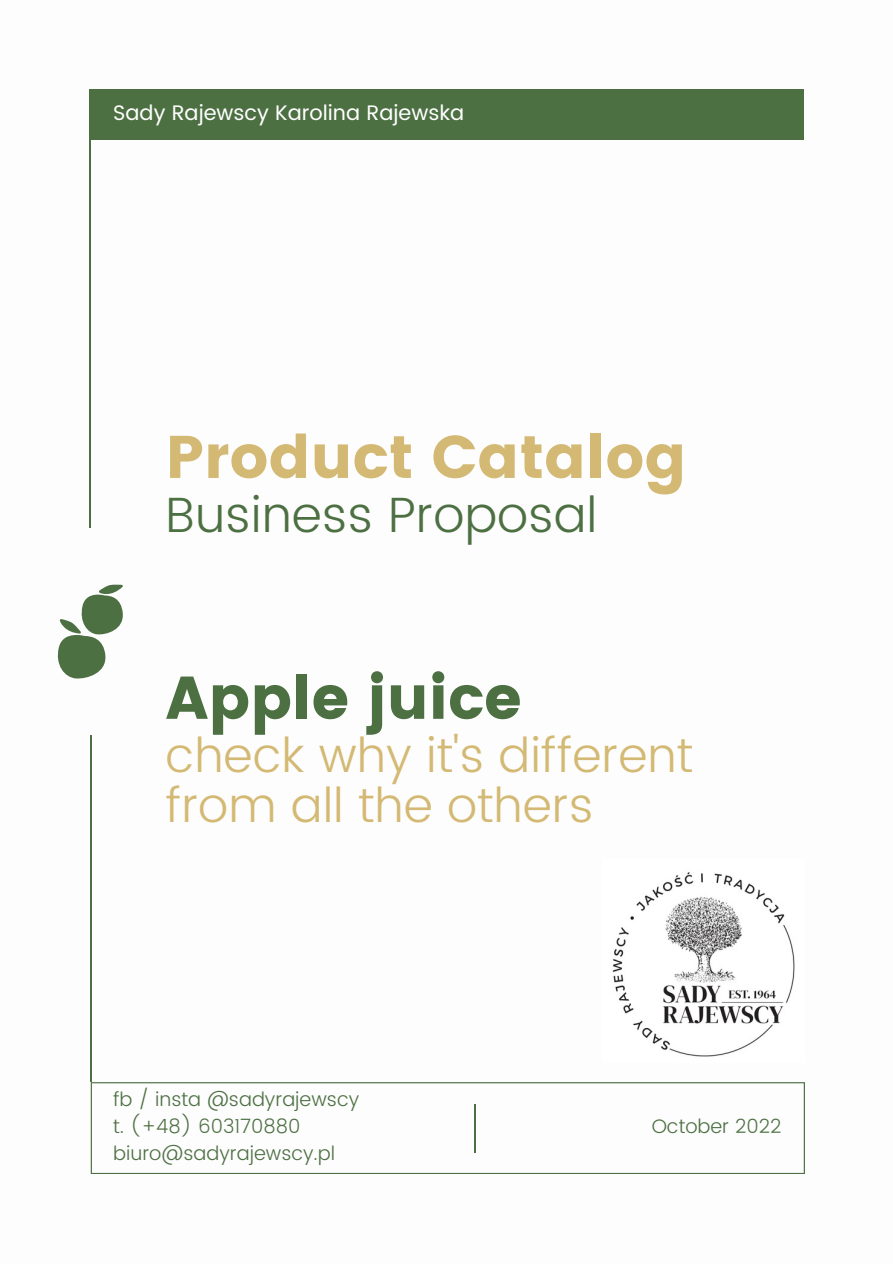
<style>
.page{position:relative;width:893px;height:1264px;background:#fff}
.page>*{position:absolute;margin:0;border:0;box-sizing:border-box;transform-origin:0 0}
.t1{font:60px "Poppins";color:#d3b973}
.t2{font:60px "Poppins";color:#4d7043}
.t3{font:300 49.5px "Poppins";color:#4d7043}
.t4{font:300 48px/50.7px "Poppins";color:#d3b973}
.t5{font:21px "Poppins";color:#fff}
.t6{font:300 19.5px "Poppins";color:#4d7043}
</style>
<div class="page">
<hr style="left:89px;top:89px;width:1px;height:439px;background:#4d7043">
<svg style="left:91px;top:1082px;width:713px;height:92px"></svg>
<hr style="left:91px;top:735px;width:1px;height:347px;background:#4d7043">
<hr style="left:474px;top:1103px;width:1px;height:49px;background:#4d7043">
<svg style="left:57px;top:584px;width:66px;height:95px"></svg>
<div style="left:90px;top:89px;width:714px;height:51px;background:#4d7043"></div>
<img style="left:612px;top:872px;width:183px;height:185px">
<p class="t5" style="left:113px;top:101px;width:352px">Sady Rajewscy Karolina Rajewska</p>
<p class="t1" style="left:165px;top:422px;width:522px">Product Catalog</p>
<p class="t3" style="left:165px;top:486px;width:433px">Business Proposal</p>
<p class="t2" style="left:165px;top:663px;width:358px">Apple juice</p>
<p class="t4" style="left:165px;top:729px;width:529px">check why it's different from all the others</p>
<p class="t6" style="left:113px;top:1087px;width:247px">fb / insta @sadyrajewscy</p>
<p class="t6" style="left:113px;top:1114px;width:189px">t. (+48) 603170880</p>
<p class="t6" style="left:113px;top:1141px;width:223px">biuro@sadyrajewscy.pl</p>
<p class="t6" style="left:651px;top:1114px;width:131px">October 2022</p>
</div>
